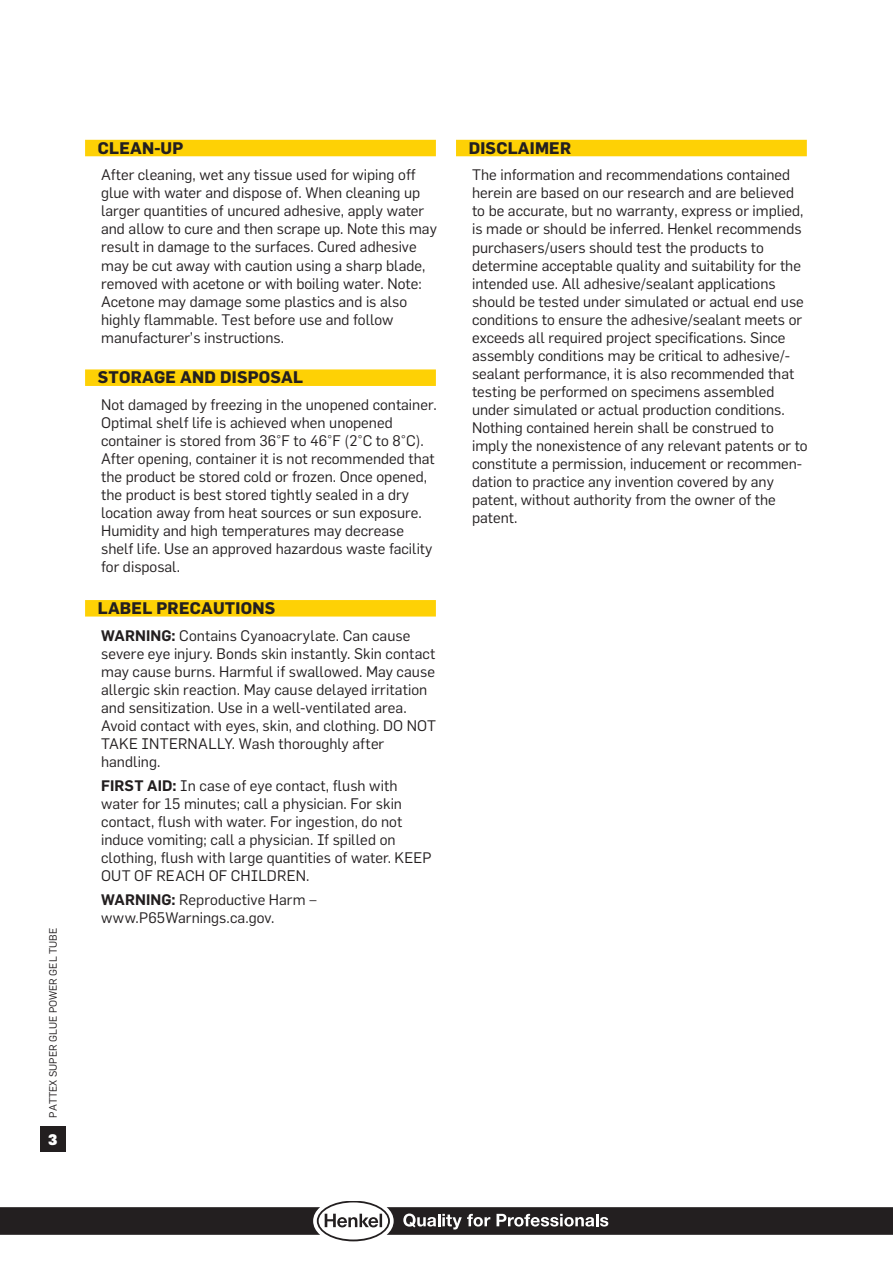
<style>
.page{position:relative;width:893px;height:1263px;background:#fff}
.page>*{position:absolute;margin:0;border:0;box-sizing:border-box;transform-origin:0 0}
.t1{font:700 16.5px "Flama";letter-spacing:.015em;color:#231f20}
.t2{font:15px/18px "Flama";color:#231f20}
.t3{font:900 15px "Flama";color:#fff}
.t4{font:10.5px "Flama";color:#231f20}
.s1{font-weight:600}
</style>
<div class="page">
<div style="left:85px;top:369px;width:351px;height:17px;background:#fed105"></div>
<div style="left:85px;top:600px;width:351px;height:16px;background:#fed105"></div>
<div style="left:456px;top:140px;width:351px;height:16px;background:#fed105"></div>
<svg style="left:0;top:1201px;width:893px;height:40px"></svg>
<div style="left:40px;top:1126px;width:25px;height:26px;background:#231f20"></div>
<div style="left:85px;top:140px;width:351px;height:16px;background:#fed105"></div>
<p class="t4" style="left:47px;top:1117px;width:191px;rotate:-90deg">PATTEX SUPER GLUE POWER GEL TUBE</p>
<p class="t3" style="left:48px;top:1129px;width:11px">3</p>
<p class="t1" style="left:98px;top:136px;width:87px">CLEAN-UP</p>
<p class="t2" style="left:101px;top:166px;width:337px">After cleaning, wet any tissue used for wiping off glue with water and dispose of. When cleaning up larger quantities of uncured adhesive, apply water and allow to cure and then scrape up. Note this may result in damage to the surfaces. Cured adhesive may be cut away with caution using a sharp blade, removed with acetone or with boiling water. Note:<br>Acetone may damage some plastics and is also highly flammable. Test before use and follow manufacturer’s instructions.</p>
<p class="t1" style="left:98px;top:365px;width:207px">STORAGE AND DISPOSAL</p>
<p class="t2" style="left:101px;top:396px;width:337px">Not damaged by freezing in the unopened container.<br>Optimal shelf life is achieved when unopened container is stored from 36°F to 46°F (2°C to 8°C).<br>After opening, container it is not recommended that the product be stored cold or frozen. Once opened, the product is best stored tightly sealed in a dry location away from heat sources or sun exposure.<br>Humidity and high temperatures may decrease shelf life. Use an approved hazardous waste facility for disposal.</p>
<p class="t1" style="left:98px;top:596px;width:179px">LABEL PRECAUTIONS</p>
<p class="t2" style="left:101px;top:626px;width:336px"><span class="s1">WARNING:</span> Contains Cyanoacrylate. Can cause severe eye injury. Bonds skin instantly. Skin contact may cause burns. Harmful if swallowed. May cause allergic skin reaction. May cause delayed irritation and sensitization. Use in a well-ventilated area.<br>Avoid contact with eyes, skin, and clothing. DO NOT TAKE INTERNALLY. Wash thoroughly after handling.</p>
<p class="t2" style="left:101px;top:776px;width:332px"><span class="s1">FIRST AID:</span> In case of eye contact, flush with water for 15 minutes; call a physician. For skin contact, flush with water. For ingestion, do not induce vomiting; call a physician. If spilled on clothing, flush with large quantities of water. KEEP OUT OF REACH OF CHILDREN.</p>
<p class="t2" style="left:101px;top:890px;width:218px"><span class="s1">WARNING:</span> Reproductive Harm – www.P65Warnings.ca.gov.</p>
<p class="t1" style="left:469px;top:136px;width:104px">DISCLAIMER</p>
<p class="t2" style="left:472px;top:166px;width:337px">The information and recommendations contained herein are based on our research and are believed to be accurate, but no warranty, express or implied, is made or should be inferred. Henkel recommends purchasers/users should test the products to determine acceptable quality and suitability for the intended use. All adhesive/sealant applications should be tested under simulated or actual end use conditions to ensure the adhesive/sealant meets or exceeds all required project specifications. Since assembly conditions may be critical to adhesive/- sealant performance, it is also recommended that testing be performed on specimens assembled under simulated or actual production conditions.<br>Nothing contained herein shall be construed to imply the nonexistence of any relevant patents or to constitute a permission, inducement or recommen&shy;dation to practice any invention covered by any patent, without authority from the owner of the patent.</p>
</div>
